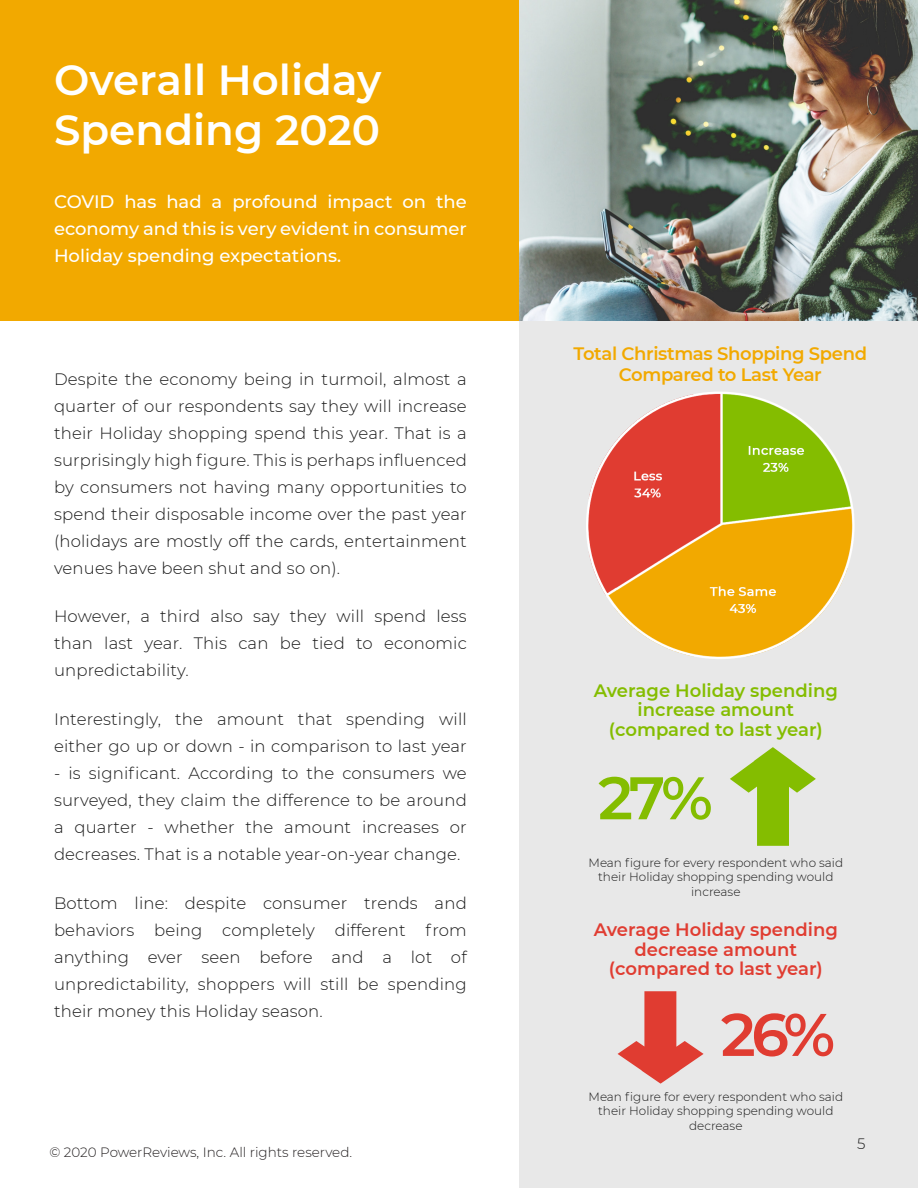
<style>
.page{position:relative;width:918px;height:1188px;background:#fff}
.page>*{position:absolute;margin:0;border:0;box-sizing:border-box;transform-origin:0 0}
.t1{font:600 60px "Montserrat";color:#e03c31}
.t2{font:600 60px "Montserrat";color:#84bd00}
.t3{font:600 42px/50.4px "Montserrat";color:#fff}
.t4{font:500 18px/27px "Montserrat";color:#fff;text-align:justify}
.t5{font:600 18px/19.5px "Montserrat";color:#e03c31;text-align:center}
.t6{font:600 18px/19.5px "Montserrat";color:#84bd00;text-align:center}
.t7{font:600 18px/21px "Montserrat";letter-spacing:-.02em;color:#f2a900;text-align:center}
.t8{font:300 16.5px/27px "Montserrat";letter-spacing:.01em;color:#191919;text-align:justify}
.t9{font:300 15px "Montserrat";color:#191919}
.t10{font:300 13.5px "Montserrat";color:#231f20}
.t11{font:300 12px/14.4px "Montserrat";color:#191919;text-align:center}
</style>
<div class="page">
<div style="left:519px;top:296px;width:399px;height:892px;background:#e8e8e8"></div>
<div style="left:0;top:0;width:918px;height:320px;background:#f2a900"></div>
<img style="left:519px;top:0;width:399px;height:320px">
<img style="left:586px;top:392px;width:269px;height:267px">
<svg style="left:618px;top:991px;width:86px;height:93px"></svg>
<svg style="left:730px;top:747px;width:86px;height:99px"></svg>
<h2 class="t3" style="left:54px;top:56px;width:329px">Overall Holiday<br>Spending 2020</h2>
<p class="t4" style="left:54px;top:189px;width:414px">COVID has had a profound impact on the economy and this is very evident in consumer Holiday spending expectations.</p>
<p class="t8" style="left:54px;top:366px;width:414px">Despite the economy being in turmoil, almost a quarter of our respondents say they will increase their Holiday shopping spend this year. That is a surprisingly high figure. This is perhaps influenced by consumers not having many opportunities to spend their disposable income over the past year (holidays are mostly off the cards, entertainment venues have been shut and so on).</p>
<p class="t8" style="left:54px;top:604px;width:414px">However, a third also say they will spend less than last year. This can be tied to economic unpredictability.</p>
<p class="t8" style="left:54px;top:706px;width:414px">Interestingly, the amount that spending will either go up or down - in comparison to last year</p>
<p class="t8" style="left:54px;top:759px;width:414px">- is significant. According to the consumers we surveyed, they claim the difference to be around a quarter - whether the amount increases or decreases. That is a notable year-on-year change.</p>
<p class="t8" style="left:54px;top:890px;width:414px">Bottom line: despite consumer trends and behaviors being completely different from anything ever seen before and a lot of unpredictability, shoppers will still be spending their money this Holiday season.</p>
<p class="t10" style="left:49px;top:1146px;width:304px">© 2020 PowerReviews, Inc. All rights reserved.</p>
<p class="t7" style="left:574px;top:344px;width:295px">Total Christmas Shopping Spend<br>Compared to Last Year</p>
<p class="t6" style="left:594px;top:681px;width:246px">Average Holiday spending increase amount (compared to last year)</p>
<h1 class="t2" style="left:598px;top:769px;width:116px">27%</h1>
<p class="t11" style="left:589px;top:855px;width:256px">Mean figure for every respondent who said their Holiday shopping spending would increase</p>
<p class="t5" style="left:594px;top:921px;width:246px">Average Holiday spending decrease amount (compared to last year)</p>
<h1 class="t1" style="left:721px;top:1005px;width:116px">26%</h1>
<p class="t11" style="left:589px;top:1089px;width:256px">Mean figure for every respondent who said their Holiday shopping spending would decrease</p>
<p class="t9" style="left:857px;top:1136px;width:10px">5</p>
</div>
